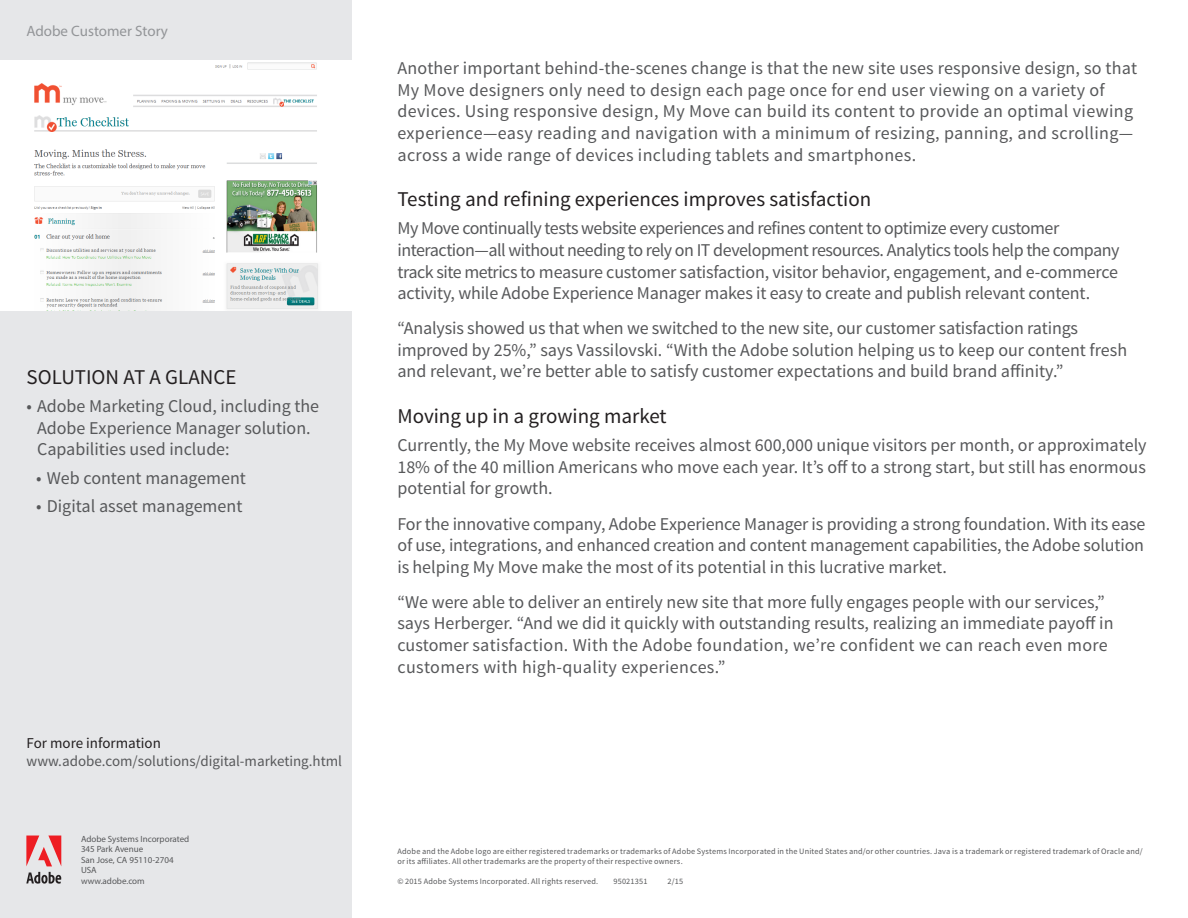
<style>
.page{position:relative;width:1188px;height:918px;background:#fff}
.page>*{position:absolute;margin:0;border:0;box-sizing:border-box;transform-origin:0 0}
.Page__subhead{font:21px "Source Sans Pro";color:#231f20}
.Sidebar__header{font:21px "Source Sans Pro";color:#231f20}
.Page__bodycopy{font:18px/21.6px "Source Sans Pro";color:#57585a}
.Page__bodycopy-2{font:18px/21.6px "Source Sans Pro";letter-spacing:.02em;color:#57585a}
.Page__bodycopy-3{font:18px/21.6px "Source Sans Pro";letter-spacing:-.025em;color:#57585a}
.SIdebar__bodycopy_bu{font:18px/21.6px "Source Sans Pro";color:#57585a}
.Sidebar__subbullets{font:18px "Source Sans Pro";color:#57585a}
.Sidebar__for_more_in{font:15px "Source Sans Pro";color:#57585a}
.t1{font:15px "Myriad Pro";color:#939598}
.Sidebar__for_more_in-2{font:15px "Source Sans Pro";color:#231f20}
.t2{font:9px/10.5px "Myriad Pro";color:#57585a}
.legal__body{font:8.25px/9.8px "Source Sans Pro";letter-spacing:.02em;color:#57585a}
</style>
<div class="page">
<div style="left:0;top:0;width:352px;height:918px;background:#e6e7e9"></div>
<svg style="left:26px;top:836px;width:35px;height:30px"></svg>
<svg style="left:26px;top:872px;width:35px;height:12px"></svg>
<img style="left:1px;top:61px;width:351px;height:249px">
<p class="t1" style="left:26px;top:21px;width:143px">Adobe Customer Story</p>
<p class="Sidebar__header" style="left:27px;top:364px;width:211px">SOLUTION AT A GLANCE</p>
<p class="SIdebar__bodycopy_bu" style="left:37px;top:396px;width:284px;text-indent:-10px">• Adobe Marketing Cloud, including the<br>Adobe Experience Manager solution.<br>Capabilities used include:</p>
<p class="Sidebar__subbullets" style="left:36px;top:466px;width:211px">• Web content management</p>
<p class="Sidebar__subbullets" style="left:36px;top:495px;width:208px">• Digital asset management</p>
<p class="Sidebar__for_more_in-2" style="left:27px;top:733px;width:136px">For more information</p>
<p class="Sidebar__for_more_in" style="left:27px;top:751px;width:317px">www.adobe.com/solutions/digital-marketing.html</p>
<p class="t2" style="left:81px;top:833px;width:110px">Adobe Systems Incorporated<br>345 Park Avenue<br>San Jose, CA 95110-2704<br>USA<br>www.adobe.com</p>
<p class="Page__bodycopy-2" style="left:397px;top:58px;width:741px">Another important behind-the-scenes change is that the new site uses responsive design, so that My Move designers only need to design each page once for end user viewing on a variety of devices. Using responsive design, My Move can build its content to provide an optimal viewing experience—easy reading and navigation with a minimum of resizing, panning, and scrolling— across a wide range of devices including tablets and smartphones.</p>
<p class="Page__subhead" style="left:397px;top:186px;width:475px">Testing and refining experiences improves satisfaction</p>
<p class="Page__bodycopy-3" style="left:397px;top:218px;width:724px">My Move continually tests website experiences and refines content to optimize every customer interaction—all without needing to rely on IT development resources. Analytics tools help the company track site metrics to measure customer satisfaction, visitor behavior, engagement, and e-commerce activity, while Adobe Experience Manager makes it easy to create and publish relevant content.</p>
<p class="Page__bodycopy" style="left:397px;top:318px;width:731px">“Analysis showed us that when we switched to the new site, our customer satisfaction ratings improved by 25%,” says Vassilovski. “With the Adobe solution helping us to keep our content fresh and relevant, we’re better able to satisfy customer expectations and build brand affinity.”</p>
<p class="Page__subhead" style="left:397px;top:403px;width:271px">Moving up in a growing market</p>
<p class="Page__bodycopy" style="left:397px;top:435px;width:751px;text-align:justify">Currently, the My Move website receives almost 600,000 unique visitors per month, or approximately 18% of the 40 million Americans who move each year. It’s off to a strong start, but still has enormous potential for growth.</p>
<p class="Page__bodycopy" style="left:397px;top:513px;width:749px;text-align:justify">For the innovative company, Adobe Experience Manager is providing a strong foundation. With its ease of use, integrations, and enhanced creation and content management capabilities, the Adobe solution is helping My Move make the most of its potential in this lucrative market.</p>
<p class="Page__bodycopy" style="left:397px;top:591px;width:718px">“We were able to deliver an entirely new site that more fully engages people with our services,” says Herberger. “And we did it quickly with outstanding results, realizing an immediate payoff in customer satisfaction. With the Adobe foundation, we’re confident we can reach even more customers with high-quality experiences.”</p>
<p class="legal__body" style="left:397px;top:847px;width:747px">Adobe and the Adobe logo are either registered trademarks or trademarks of Adobe Systems Incorporated in the United States and/or other countries. Java is a trademark or registered trademark of Oracle and/ or its affiliates. All other trademarks are the property of their respective owners.</p>
<p class="legal__body" style="left:397px;top:876px;width:202px">© 2015 Adobe Systems Incorporated. All rights reserved.</p>
<p class="legal__body" style="left:613px;top:876px;width:36px">95021351</p>
<p class="legal__body" style="left:667px;top:876px;width:17px">2/15</p>
</div>
